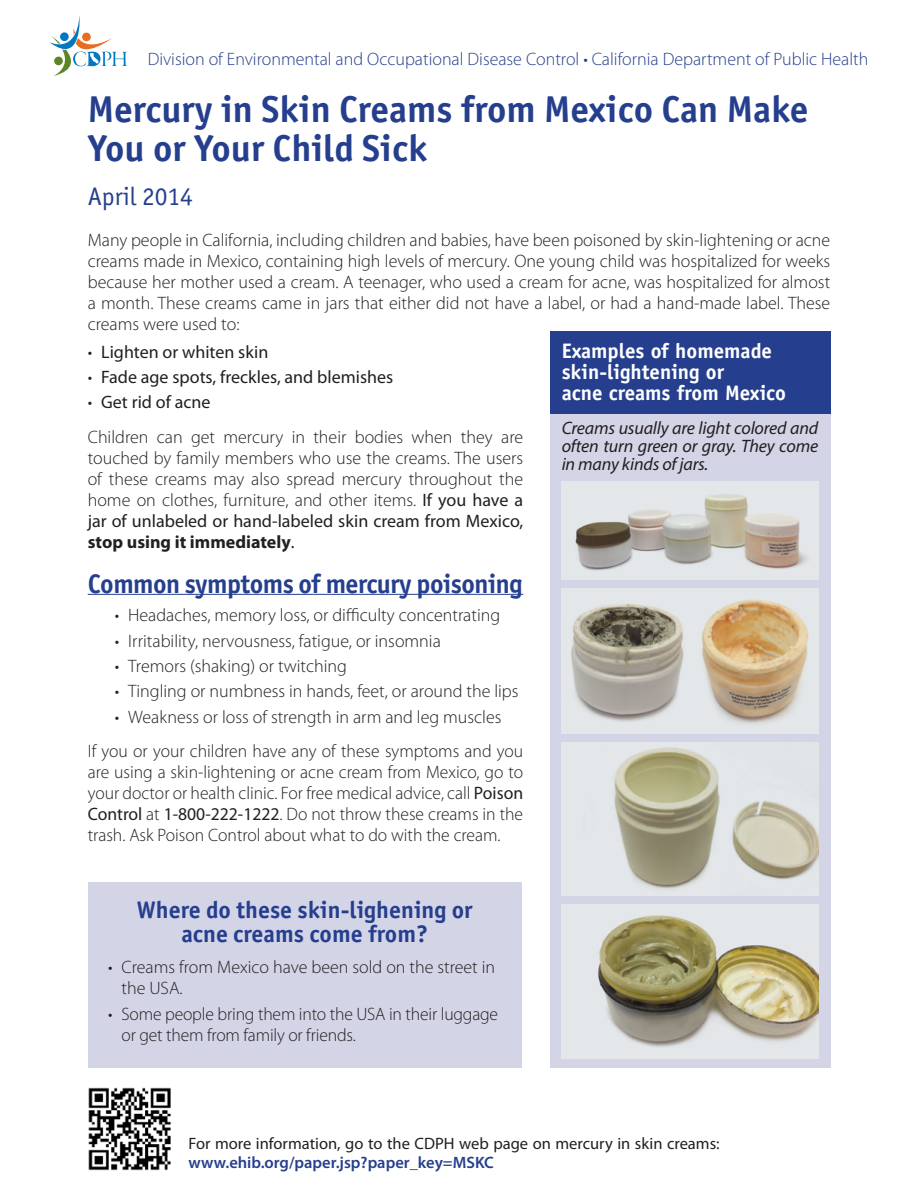
<style>
.page{position:relative;width:918px;height:1188px;background:#fff}
.page>*{position:absolute;margin:0;border:0;box-sizing:border-box;transform-origin:0 0}
.t1{font:700 37.5px/39px "Officina Sans";color:#253f8e}
.t2{font:700 27px "Officina Sans";letter-spacing:-.02em;color:#253f8e}
.t3{font:25.5px "Officina Sans";color:#253f8e}
.t4{font:700 24px/24px "Officina Sans";color:#253f8e;text-align:center}
.Bod_1{font:700 21px/21px "Officina Sans";color:#fff}
.Bod_1-2{font:300 18px/21px "Myriad Pro";color:#231f20;text-align:justify}
.t5{font:300 18px "Myriad Pro";color:#253f8e}
.Bod_1-3{font:italic 18px/18px "Myriad Pro";letter-spacing:-.01em;color:#231f20;text-align:justify}
.t6{font:18px "Myriad Pro";color:#231f20}
.Bod_1-4{font:700 18px "Myriad Pro";color:#231f20}
.BasicBod{font:16.5px/19.5px "Myriad Pro";color:#231f20}
.s1{font-weight:300}
.s2{font-weight:400}
.s3{font-weight:600;color:#253f8e}
</style>
<div class="page">
<div style="left:550px;top:379px;width:280px;height:689px;background:#d4d4e7"></div>
<hr style="left:88px;top:594px;width:435px;height:1px;background:#253f8e">
<svg style="left:50px;top:16px;width:77px;height:60px"></svg>
<div style="left:550px;top:331px;width:280px;height:83px;background:#253f8e"></div>
<div style="left:88px;top:883px;width:434px;height:185px;background:#d4d4e7"></div>
<img style="left:562px;top:482px;width:256px;height:97px">
<img style="left:562px;top:588px;width:256px;height:145px">
<img style="left:562px;top:742px;width:256px;height:154px">
<img style="left:562px;top:905px;width:256px;height:153px">
<img style="left:88px;top:1087px;width:83px;height:84px">
<p class="t5" style="left:148px;top:49px;width:722px">Division of Environmental and Occupational Disease Control • California Department of Public Health</p>
<h1 class="t1" style="left:88px;top:90px;width:722px">Mercury in Skin Creams from Mexico Can Make<br>You or Your Child Sick</h1>
<h2 class="t3" style="left:88px;top:181px;width:107px">April 2014</h2>
<p class="Bod_1-2" style="left:88px;top:230px;width:744px">Many people in California, including children and babies, have been poisoned by skin-lightening or acne creams made in Mexico, containing high levels of mercury. One young child was hospitalized for weeks because her mother used a cream. A teenager, who used a cream for acne, was hospitalized for almost a month. These creams came in jars that either did not have a label, or had a hand-made label. These creams were used to:</p>
<p class="t6" style="left:88px;top:342px;width:182px"><span class="s1">•</span> Lighten or whiten skin</p>
<p class="t6" style="left:88px;top:367px;width:307px"><span class="s1">•</span> Fade age spots, freckles, and blemishes</p>
<p class="t6" style="left:88px;top:393px;width:124px"><span class="s1">•</span> Get rid of acne</p>
<p class="Bod_1-2" style="left:88px;top:427px;width:437px">Children can get mercury in their bodies when they are touched by family members who use the creams. The users of these creams may also spread mercury throughout the home on clothes, furniture, and other items. <span class="s2">If you have a jar of unlabeled or hand-labeled skin cream from Mexico,</span></p>
<p class="Bod_1-4" style="left:88px;top:530px;width:208px">stop using it immediately<span class="s2">.</span></p>
<h3 class="t2" style="left:88px;top:567px;width:436px">Common symptoms of mercury poisoning</h3>
<p class="Bod_1-2" style="left:115px;top:605px;width:387px">• Headaches, memory loss, or difficulty concentrating</p>
<p class="Bod_1-2" style="left:115px;top:630px;width:328px">• Irritability, nervousness, fatigue, or insomnia</p>
<p class="Bod_1-2" style="left:115px;top:656px;width:234px">• Tremors (shaking) or twitching</p>
<p class="Bod_1-2" style="left:115px;top:681px;width:405px">• Tingling or numbness in hands, feet, or around the lips</p>
<p class="Bod_1-2" style="left:115px;top:706px;width:388px">• Weakness or loss of strength in arm and leg muscles</p>
<p class="Bod_1-2" style="left:88px;top:741px;width:437px">If you or your children have any of these symptoms and you are using a skin-lightening or acne cream from Mexico, go to your doctor or health clinic. For free medical advice, call <span class="s2">Poison Control</span> at <span class="s2">1-800-222-1222</span>. Do not throw these creams in the trash. Ask Poison Control about what to do with the cream.</p>
<p class="Bod_1" style="left:562px;top:340px;width:226px">Examples of homemade skin-lightening or<br>acne creams from Mexico</p>
<p class="Bod_1-3" style="left:562px;top:419px;width:258px">Creams usually are light colored and often turn green or gray. They come in many kinds of jars.</p>
<h4 class="t4" style="left:137px;top:897px;width:338px">Where do these skin-lighening or acne creams come from?</h4>
<p class="Bod_1-2" style="left:122px;top:957px;width:375px;text-indent:-14px">• Creams from Mexico have been sold on the street in the USA.</p>
<p class="Bod_1-2" style="left:121px;top:1004px;width:378px;text-indent:-13px">• Some people bring them into the USA in their luggage or get them from family or friends.</p>
<p class="BasicBod" style="left:189px;top:1134px;width:533px">For more information, go to the CDPH web page on mercury in skin creams: <span class="s3">www.ehib.org/paper.jsp?paper_key=MSKC</span></p>
</div>
